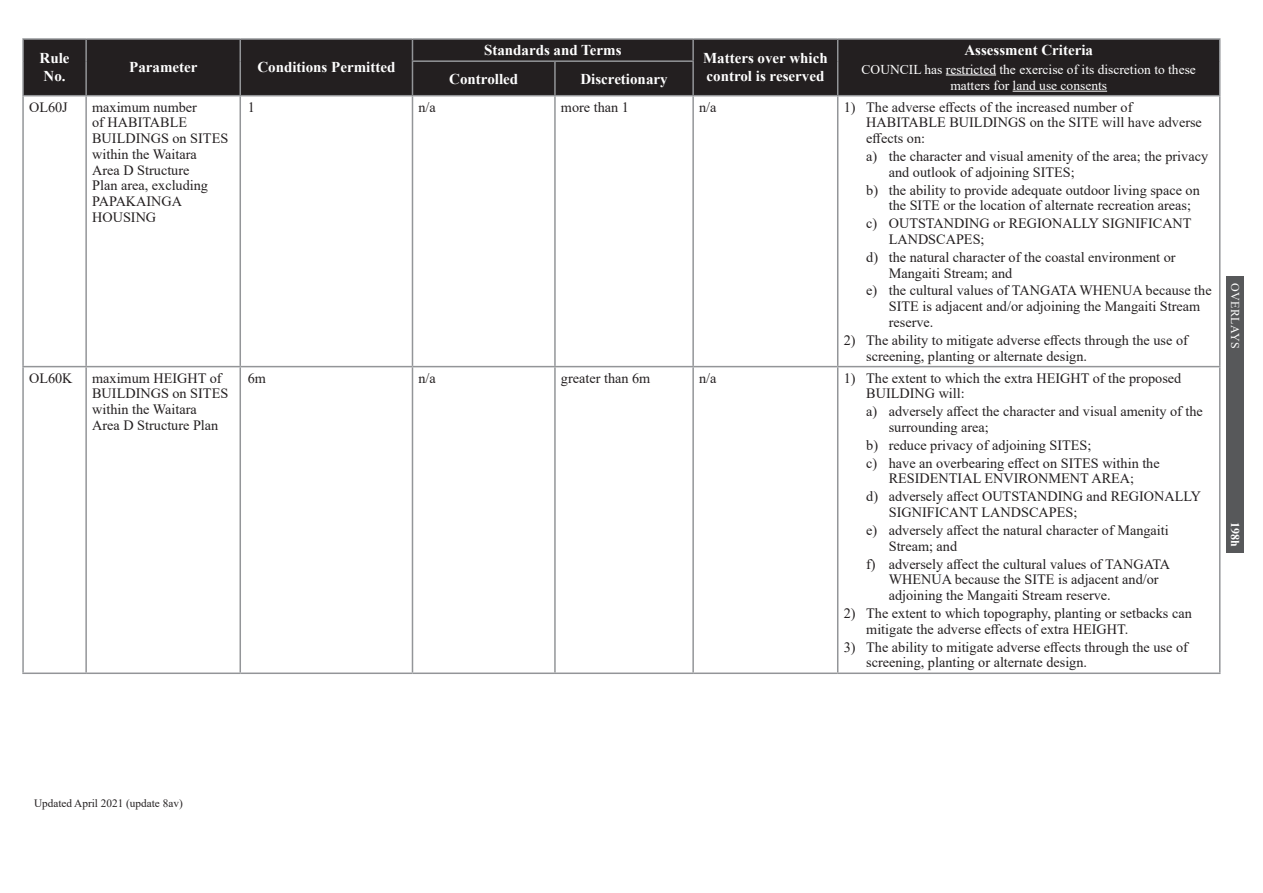
<style>
.page{position:relative;width:1263px;height:893px;background:#fff}
.page>*{position:absolute;margin:0;border:0;box-sizing:border-box;transform-origin:0 0}
.Table_text{font:700 15px/18px "Times New Roman";color:#fff}
.Rule_table_text_inde{font:14.25px/15.8px "Times New Roman";color:#231f20}
._2__Assessment_crite{font:14.25px/15.8px "Times New Roman";color:#231f20}
.Table_text-2{font:13.5px/16.2px "Times New Roman";color:#fff;text-align:center}
.t1{font:12px "Times New Roman";letter-spacing:.035em;color:#fff}
.t2{font:700 12px "Times New Roman";color:#fff}
.Body_Text{font:11.25px "Times New Roman";color:#231f20}
</style>
<div class="page">
<div style="left:1227px;top:276px;width:17px;height:277px;background:#57585a"></div>
<div style="left:24px;top:40px;width:1195px;height:55px;background:#231f20"></div>
<hr style="left:22px;top:38px;width:64px;height:2px;background:#939598">
<hr style="left:22px;top:40px;width:2px;height:21px;background:#939598">
<hr style="left:86px;top:38px;width:154px;height:2px;background:#939598">
<hr style="left:85px;top:40px;width:2px;height:21px;background:#939598">
<hr style="left:240px;top:38px;width:172px;height:2px;background:#939598">
<hr style="left:239px;top:40px;width:2px;height:21px;background:#939598">
<hr style="left:412px;top:38px;width:143px;height:2px;background:#939598">
<svg style="left:412px;top:40px;width:1px;height:20px"></svg>
<hr style="left:555px;top:38px;width:138px;height:2px;background:#939598">
<hr style="left:693px;top:38px;width:145px;height:2px;background:#939598">
<hr style="left:692px;top:40px;width:2px;height:20px;background:#939598">
<hr style="left:838px;top:38px;width:382px;height:2px;background:#939598">
<svg style="left:837px;top:40px;width:1px;height:21px"></svg>
<svg style="left:1219px;top:40px;width:1px;height:21px"></svg>
<hr style="left:22px;top:61px;width:2px;height:34px;background:#939598">
<hr style="left:85px;top:61px;width:2px;height:34px;background:#939598">
<hr style="left:239px;top:61px;width:2px;height:34px;background:#939598">
<hr style="left:412px;top:60px;width:143px;height:2px;background:#939598">
<hr style="left:412px;top:62px;width:1px;height:33px;background:#939598">
<hr style="left:555px;top:60px;width:139px;height:2px;background:#939598">
<hr style="left:554px;top:62px;width:2px;height:33px;background:#939598">
<hr style="left:692px;top:62px;width:2px;height:33px;background:#939598">
<hr style="left:837px;top:61px;width:1px;height:34px;background:#939598">
<hr style="left:1219px;top:61px;width:1px;height:34px;background:#939598">
<hr style="left:555px;top:95px;width:138px;height:1px;background:#939598">
<hr style="left:693px;top:95px;width:145px;height:1px;background:#939598">
<hr style="left:692px;top:96px;width:2px;height:270px;background:#939598">
<hr style="left:837px;top:96px;width:1px;height:270px;background:#939598">
<hr style="left:693px;top:366px;width:145px;height:1px;background:#939598">
<hr style="left:692px;top:367px;width:2px;height:305px;background:#939598">
<hr style="left:837px;top:367px;width:1px;height:305px;background:#939598">
<hr style="left:693px;top:672px;width:145px;height:2px;background:#939598">
<hr style="left:85px;top:96px;width:2px;height:270px;background:#939598">
<hr style="left:239px;top:96px;width:2px;height:270px;background:#939598">
<hr style="left:412px;top:96px;width:1px;height:270px;background:#939598">
<hr style="left:554px;top:96px;width:2px;height:270px;background:#939598">
<hr style="left:85px;top:367px;width:2px;height:305px;background:#939598">
<hr style="left:239px;top:367px;width:2px;height:305px;background:#939598">
<hr style="left:412px;top:367px;width:1px;height:305px;background:#939598">
<hr style="left:554px;top:367px;width:2px;height:305px;background:#939598">
<hr style="left:86px;top:366px;width:154px;height:1px;background:#939598">
<hr style="left:240px;top:366px;width:172px;height:1px;background:#939598">
<hr style="left:412px;top:366px;width:143px;height:1px;background:#939598">
<hr style="left:555px;top:366px;width:138px;height:1px;background:#939598">
<hr style="left:838px;top:366px;width:382px;height:1px;background:#939598">
<hr style="left:86px;top:672px;width:154px;height:2px;background:#939598">
<hr style="left:240px;top:672px;width:172px;height:2px;background:#939598">
<hr style="left:412px;top:672px;width:143px;height:2px;background:#939598">
<hr style="left:555px;top:672px;width:138px;height:2px;background:#939598">
<hr style="left:838px;top:672px;width:382px;height:2px;background:#939598">
<hr style="left:22px;top:95px;width:64px;height:1px;background:#939598">
<hr style="left:86px;top:95px;width:154px;height:1px;background:#939598">
<hr style="left:240px;top:95px;width:172px;height:1px;background:#939598">
<hr style="left:412px;top:95px;width:143px;height:1px;background:#939598">
<hr style="left:838px;top:95px;width:382px;height:1px;background:#939598">
<hr style="left:1219px;top:96px;width:1px;height:270px;background:#939598">
<hr style="left:1219px;top:367px;width:1px;height:305px;background:#939598">
<hr style="left:22px;top:96px;width:2px;height:270px;background:#939598">
<hr style="left:22px;top:366px;width:64px;height:1px;background:#939598">
<hr style="left:22px;top:367px;width:2px;height:305px;background:#939598">
<hr style="left:22px;top:672px;width:64px;height:2px;background:#939598">
<hr style="left:946px;top:75px;width:50px;height:1px;background:#fff">
<hr style="left:1013px;top:91px;width:94px;height:1px;background:#fff">
<p class="Table_text" style="left:40px;top:49px;width:32px">Rule<br>No.</p>
<p class="Table_text" style="left:129px;top:58px;width:70px">Parameter</p>
<p class="Table_text" style="left:257px;top:58px;width:139px">Conditions Permitted</p>
<p class="Table_text" style="left:484px;top:41px;width:139px">Standards and Terms</p>
<p class="Table_text" style="left:449px;top:69px;width:70px">Controlled</p>
<p class="Table_text" style="left:580px;top:69px;width:89px">Discretionary</p>
<p class="Table_text" style="left:703px;top:49px;width:126px">Matters over which control is reserved</p>
<p class="Table_text" style="left:964px;top:41px;width:130px">Assessment Criteria</p>
<p class="Table_text-2" style="left:862px;top:60px;width:336px">COUNCIL has restricted the exercise of its discretion to these matters for land use consents</p>
<p class="_2__Assessment_crite" style="left:29px;top:98px;width:40px">OL60J</p>
<p class="_2__Assessment_crite" style="left:92px;top:98px;width:138px">maximum number<br>of HABITABLE<br>BUILDINGS on SITES within the Waitara<br>Area D Structure<br>Plan area, excluding<br>PAPAKAINGA<br>HOUSING</p>
<p class="_2__Assessment_crite" style="left:248px;top:98px;width:9px">1</p>
<p class="_2__Assessment_crite" style="left:418px;top:98px;width:19px">n/a</p>
<p class="_2__Assessment_crite" style="left:561px;top:98px;width:70px">more than 1</p>
<p class="_2__Assessment_crite" style="left:699px;top:98px;width:19px">n/a</p>
<p class="Rule_table_text_inde" style="left:866px;top:98px;width:337px;text-indent:-22px">1) The adverse effects of the increased number of<br>HABITABLE BUILDINGS on the SITE will have adverse effects on:</p>
<p class="Rule_table_text_inde" style="left:889px;top:148px;width:321px;text-indent:-22px">a) the character and visual amenity of the area; the privacy and outlook of adjoining SITES;</p>
<p class="Rule_table_text_inde" style="left:889px;top:181px;width:313px;text-indent:-22px">b) the ability to provide adequate outdoor living space on the SITE or the location of alternate recreation areas;</p>
<p class="Rule_table_text_inde" style="left:889px;top:215px;width:304px;text-indent:-22px">c) OUTSTANDING or REGIONALLY SIGNIFICANT<br>LANDSCAPES;</p>
<p class="Rule_table_text_inde" style="left:889px;top:249px;width:288px;text-indent:-22px">d) the natural character of the coastal environment or<br>Mangaiti Stream; and</p>
<p class="Rule_table_text_inde" style="left:889px;top:282px;width:324px;text-indent:-22px">e) the cultural values of TANGATA WHENUA because the<br>SITE is adjacent and/or adjoining the Mangaiti Stream reserve.</p>
<p class="Rule_table_text_inde" style="left:866px;top:332px;width:323px;text-indent:-22px">2) The ability to mitigate adverse effects through the use of screening, planting or alternate design.</p>
<p class="_2__Assessment_crite" style="left:29px;top:369px;width:45px">OL60K</p>
<p class="_2__Assessment_crite" style="left:92px;top:369px;width:138px">maximum HEIGHT of<br>BUILDINGS on SITES within the Waitara<br>Area D Structure Plan</p>
<p class="_2__Assessment_crite" style="left:248px;top:369px;width:20px">6m</p>
<p class="_2__Assessment_crite" style="left:418px;top:369px;width:19px">n/a</p>
<p class="_2__Assessment_crite" style="left:561px;top:369px;width:91px">greater than 6m</p>
<p class="_2__Assessment_crite" style="left:699px;top:369px;width:19px">n/a</p>
<p class="Rule_table_text_inde" style="left:866px;top:369px;width:317px;text-indent:-22px">1) The extent to which the extra HEIGHT of the proposed<br>BUILDING will:</p>
<p class="Rule_table_text_inde" style="left:889px;top:403px;width:316px;text-indent:-22px">a) adversely affect the character and visual amenity of the surrounding area;</p>
<p class="Rule_table_text_inde" style="left:866px;top:437px;width:227px">b) reduce privacy of adjoining SITES;</p>
<p class="Rule_table_text_inde" style="left:866px;top:454px;width:295px;text-align:center">c) have an overbearing effect on SITES within the<br>RESIDENTIAL ENVIRONMENT AREA;</p>
<p class="Rule_table_text_inde" style="left:889px;top:488px;width:314px;text-indent:-22px">d) adversely affect OUTSTANDING and REGIONALLY<br>SIGNIFICANT LANDSCAPES;</p>
<p class="Rule_table_text_inde" style="left:889px;top:522px;width:282px;text-indent:-22px">e) adversely affect the natural character of Mangaiti<br>Stream; and</p>
<p class="Rule_table_text_inde" style="left:889px;top:555px;width:283px;text-indent:-22px">f) adversely affect the cultural values of TANGATA<br>WHENUA because the SITE is adjacent and/or adjoining the Mangaiti Stream reserve.</p>
<p class="Rule_table_text_inde" style="left:866px;top:605px;width:327px;text-indent:-22px">2) The extent to which topography, planting or setbacks can mitigate the adverse effects of extra HEIGHT.</p>
<p class="Rule_table_text_inde" style="left:866px;top:638px;width:323px;text-indent:-22px">3) The ability to mitigate adverse effects through the use of screening, planting or alternate design.</p>
<p class="t1" style="left:1244px;top:283px;width:67px;rotate:90deg">OVERLAYS</p>
<p class="t2" style="left:1244px;top:522px;width:26px;rotate:90deg">198h</p>
<p class="Body_Text" style="left:34px;top:795px;width:150px">Updated April 2021 (update 8av)</p>
</div>
